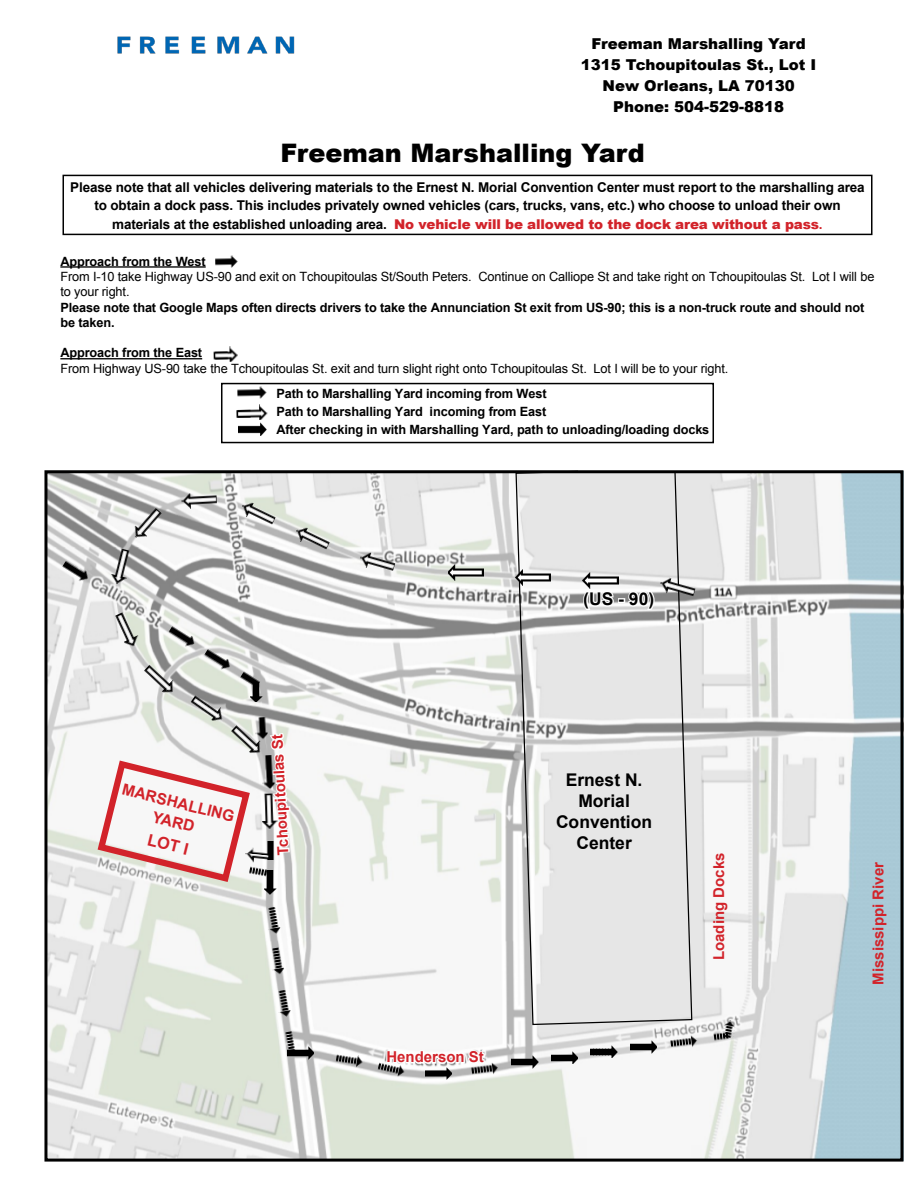
<style>
.page{position:relative;width:918px;height:1188px;background:#fff}
.page>*{position:absolute;margin:0;border:0;box-sizing:border-box;transform-origin:0 0}
.t1{font:900 25.5px "Arial";color:#000}
.t2{font:700 17.55px/21px "Arial";color:#000;text-align:center}
.t3{font:700 16.2px "Arial";color:#d2232a}
.t4{font:700 15.6px/19.5px "Arial";color:#d2232a;text-align:center}
.t5{font:900 15px/21px "Arial";color:#000;text-align:center}
.t6{font:700 15px "Arial";color:#d2232a}
.t7{font:700 13.5px/18.5px "Arial";letter-spacing:-.01em;color:#000;text-align:center}
.t8{font:700 12.75px/18px "Arial";letter-spacing:-.01em;color:#000}
.t9{font:12.75px/15.3px "Arial";letter-spacing:-.01em;color:#000}
.s1{font-weight:900;color:#d2232a}
.s2{color:#d2232a}
</style>
<div class="page">
<hr style="left:60px;top:266px;width:146px;height:2px;background:#000">
<hr style="left:60px;top:358px;width:142px;height:1px;background:#000">
<img style="left:117px;top:36px;width:178px;height:18px">
<div style="left:63px;top:175px;width:810px;height:60px;border:2px solid #000"></div>
<img style="left:228px;top:346px;width:10px;height:16px">
<img style="left:215px;top:256px;width:23px;height:12px">
<svg style="left:238px;top:423px;width:28px;height:13px"></svg>
<img style="left:237px;top:387px;width:30px;height:12px">
<img style="left:251px;top:404px;width:16px;height:16px">
<img style="left:48px;top:471px;width:856px;height:689px">
<img style="left:61px;top:559px;width:30px;height:25px">
<svg style="left:515px;top:474px;width:178px;height:552px;background:#dfdfdf"></svg>
<div style="left:627px;top:873px;width:41px;height:81px;background:#e6e6e6"></div>
<img style="left:167px;top:624px;width:30px;height:26px">
<img style="left:238px;top:670px;width:23px;height:20px">
<img style="left:658px;top:576px;width:38px;height:24px">
<img style="left:583px;top:573px;width:35px;height:15px">
<img style="left:515px;top:570px;width:36px;height:15px">
<img style="left:448px;top:565px;width:35px;height:16px">
<img style="left:358px;top:550px;width:38px;height:25px">
<img style="left:293px;top:524px;width:38px;height:29px">
<img style="left:238px;top:499px;width:39px;height:30px">
<img style="left:181px;top:492px;width:36px;height:17px">
<img style="left:130px;top:506px;width:35px;height:37px">
<img style="left:110px;top:548px;width:23px;height:38px">
<img style="left:112px;top:610px;width:29px;height:39px">
<img style="left:142px;top:661px;width:36px;height:36px">
<img style="left:189px;top:692px;width:38px;height:33px">
<img style="left:229px;top:722px;width:25px;height:5px">
<img style="left:202px;top:647px;width:31px;height:26px">
<img style="left:250px;top:683px;width:13px;height:19px">
<img style="left:254px;top:717px;width:14px;height:10px">
<svg style="left:94px;top:727px;width:198px;height:167px"></svg>
<svg style="left:264px;top:907px;width:17px;height:28px"></svg>
<svg style="left:268px;top:947px;width:17px;height:28px"></svg>
<svg style="left:275px;top:990px;width:16px;height:28px"></svg>
<svg style="left:281px;top:1031px;width:33px;height:28px"></svg>
<svg style="left:335px;top:1052px;width:28px;height:17px"></svg>
<svg style="left:512px;top:1056px;width:26px;height:12px"></svg>
<svg style="left:551px;top:1051px;width:27px;height:13px"></svg>
<svg style="left:591px;top:1045px;width:26px;height:13px"></svg>
<svg style="left:630px;top:1041px;width:27px;height:12px"></svg>
<svg style="left:670px;top:1035px;width:28px;height:15px"></svg>
<img style="left:723px;top:1019px;width:14px;height:8px">
<svg style="left:713px;top:1025px;width:23px;height:19px"></svg>
<svg style="left:377px;top:1048px;width:122px;height:32px"></svg>
<img style="left:261px;top:755px;width:14px;height:35px">
<img style="left:261px;top:793px;width:17px;height:36px">
<div style="left:221px;top:383px;width:493px;height:60px;border:2px solid #000"></div>
<img style="left:236px;top:409px;width:15px;height:9px">
<img style="left:214px;top:351px;width:14px;height:9px">
<div style="left:44px;top:470px;width:859px;height:692px;border:3px solid #000"></div>
<p class="t5" style="left:581px;top:32px;width:237px">Freeman Marshalling Yard<br>1315 Tchoupitoulas St., Lot I<br>New Orleans, LA 70130<br>Phone: 504-529-8818</p>
<h1 class="t1" style="left:281px;top:134px;width:366px">Freeman Marshalling Yard</h1>
<p class="t7" style="left:70px;top:178px;width:796px">Please note that all vehicles delivering materials to the Ernest N. Morial Convention Center must report to the marshalling area to obtain a dock pass. This includes privately owned vehicles (cars, trucks, vans, etc.) who choose to unload their own materials at the established unloading area. <span class="s1">No vehicle will be allowed to the dock area without a pass</span><span class="s2">.</span></p>
<p class="t8" style="left:60px;top:253px;width:147px">Approach from the West</p>
<p class="t9" style="left:60px;top:269px;width:816px">From I-10 take Highway US-90 and exit on Tchoupitoulas St/South Peters. Continue on Calliope St and take right on Tchoupitoulas St. Lot I will be to your right.</p>
<p class="t8" style="left:60px;top:300px;width:805px;line-height:15.3px">Please note that Google Maps often directs drivers to take the Annunciation St exit from US-90; this is a non-truck route and should not be taken.</p>
<p class="t8" style="left:60px;top:344px;width:143px">Approach from the East</p>
<p class="t9" style="left:60px;top:361px;width:670px">From Highway US-90 take the Tchoupitoulas St. exit and turn slight right onto Tchoupitoulas St. Lot I will be to your right.</p>
<p class="t8" style="left:276px;top:385px;width:435px">Path to Marshalling Yard incoming from West<br>Path to Marshalling Yard incoming from East<br>After checking in with Marshalling Yard, path to unloading/loading docks</p>
<p class="t4" style="left:125px;top:780px;width:117px;rotate:14deg">MARSHALLING<br>YARD</p>
<p class="t3" style="left:150px;top:829px;width:43px;rotate:14deg">LOT I</p>
<p class="t6" style="left:273px;top:855px;width:122px;rotate:-93deg">Tchoupitoulas St</p>
<p class="t6" style="left:386px;top:1047px;width:99px">Henderson St</p>
<p class="t2" style="left:583px;top:589px;width:72px">(US - 90)</p>
<p class="t2" style="left:556px;top:770px;width:98px">Ernest N.<br>Morial<br>Convention<br>Center</p>
<p class="t6" style="left:709px;top:960px;width:109px;rotate:-90deg">Loading Docks</p>
<p class="t6" style="left:868px;top:985px;width:124px;rotate:-90deg">Mississippi River</p>
</div>
